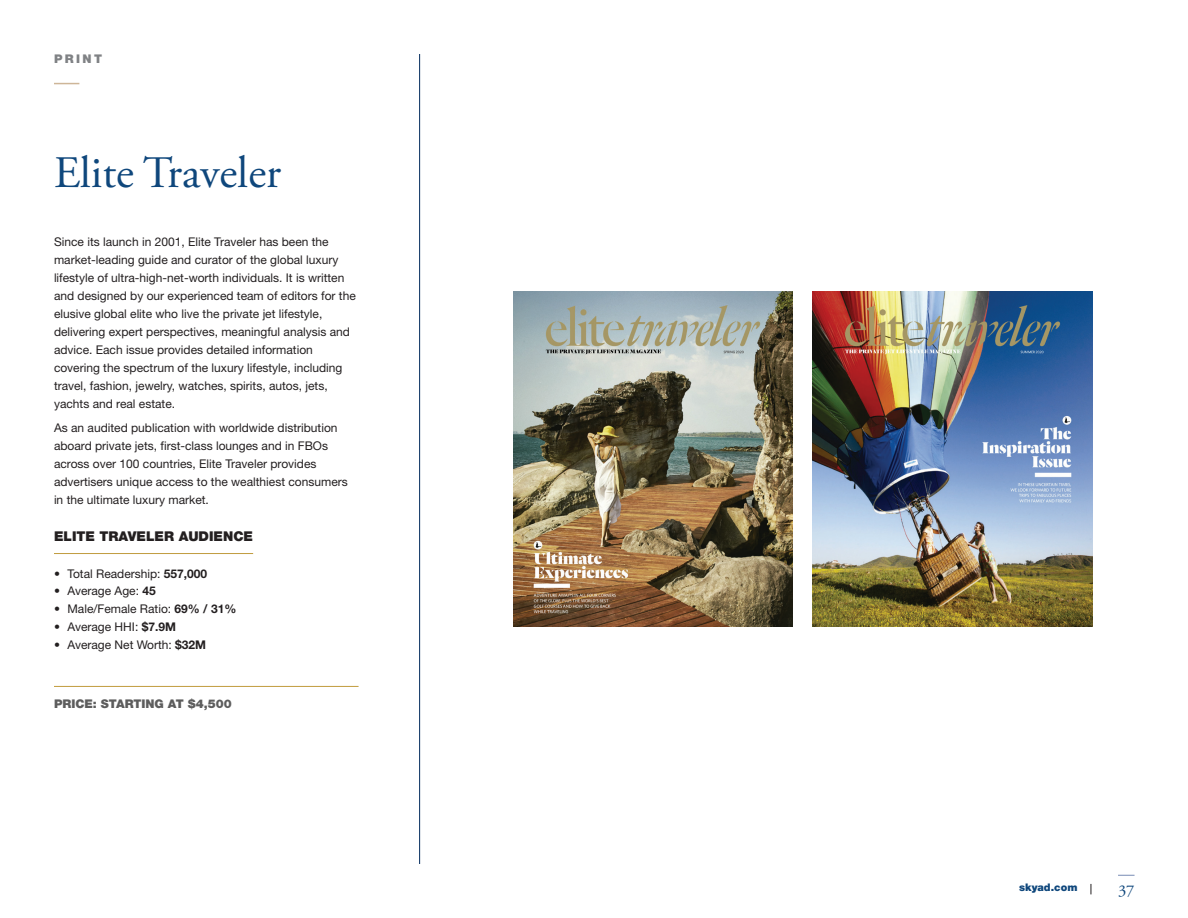
<style>
.page{position:relative;width:1188px;height:918px;background:#fff}
.page>*{position:absolute;margin:0;border:0;box-sizing:border-box;transform-origin:0 0}
.t1{font:45px "Adobe Garamond Pro";color:#0f477c}
.t2{font:16.5px "Adobe Garamond Pro";color:#0f477c}
.t3{font:900 13.5px "Helvetica Neue LT Std";color:#231f20}
.t4{font:12px/18px "Helvetica Neue LT Std";color:#231f20}
.t5{font:900 12px "Helvetica Neue LT Std";color:#5d5d5d}
.t6{font:900 12px "Helvetica Neue LT Std";letter-spacing:.2em;color:#808285}
.t7{font:900 10.5px "Helvetica Neue LT Std";color:#0f477c}
.s1{font-weight:700}
</style>
<div class="page">
<svg style="left:54px;top:83px;width:25px;height:1px"></svg>
<svg style="left:1118px;top:875px;width:17px;height:1px"></svg>
<hr style="left:54px;top:553px;width:199px;height:1px;background:#c19b3d">
<hr style="left:54px;top:686px;width:305px;height:1px;background:#c19b3d">
<hr style="left:419px;top:54px;width:1px;height:810px;background:#00295c">
<img style="left:513px;top:291px;width:280px;height:336px">
<img style="left:813px;top:291px;width:280px;height:336px">
<p class="t6" style="left:54px;top:51px;width:50px">PRINT</p>
<h1 class="t1" style="left:54px;top:146px;width:229px">Elite Traveler</h1>
<p class="t4" style="left:54px;top:232px;width:303px">Since its launch in 2001, Elite Traveler has been the market-leading guide and curator of the global luxury lifestyle of ultra-high-net-worth individuals. It is written and designed by our experienced team of editors for the elusive global elite who live the private jet lifestyle, delivering expert perspectives, meaningful analysis and advice. Each issue provides detailed information covering the spectrum of the luxury lifestyle, including travel, fashion, jewelry, watches, spirits, autos, jets, yachts and real estate.</p>
<p class="t4" style="left:54px;top:419px;width:295px">As an audited publication with worldwide distribution aboard private jets, first-class lounges and in FBOs across over 100 countries, Elite Traveler provides advertisers unique access to the wealthiest consumers in the ultimate luxury market.</p>
<p class="t3" style="left:54px;top:528px;width:201px">ELITE TRAVELER AUDIENCE</p>
<p class="t4" style="left:54px;top:564px;width:155px">• Total Readership: <span class="s1">557,000</span></p>
<p class="t4" style="left:54px;top:582px;width:103px">• Average Age: <span class="s1">45</span></p>
<p class="t4" style="left:54px;top:600px;width:184px">• Male/Female Ratio: <span class="s1">69% / 31%</span></p>
<p class="t4" style="left:54px;top:618px;width:123px">• Average HHI: <span class="s1">$7.9M</span></p>
<p class="t4" style="left:54px;top:635px;width:154px">• Average Net Worth: <span class="s1">$32M</span></p>
<p class="t5" style="left:54px;top:697px;width:179px">PRICE: STARTING AT $4,500</p>
<p class="t7" style="left:1019px;top:881px;width:60px">skyad.com</p>
<h2 class="t2" style="left:1118px;top:881px;width:18px">37</h2>
</div>
